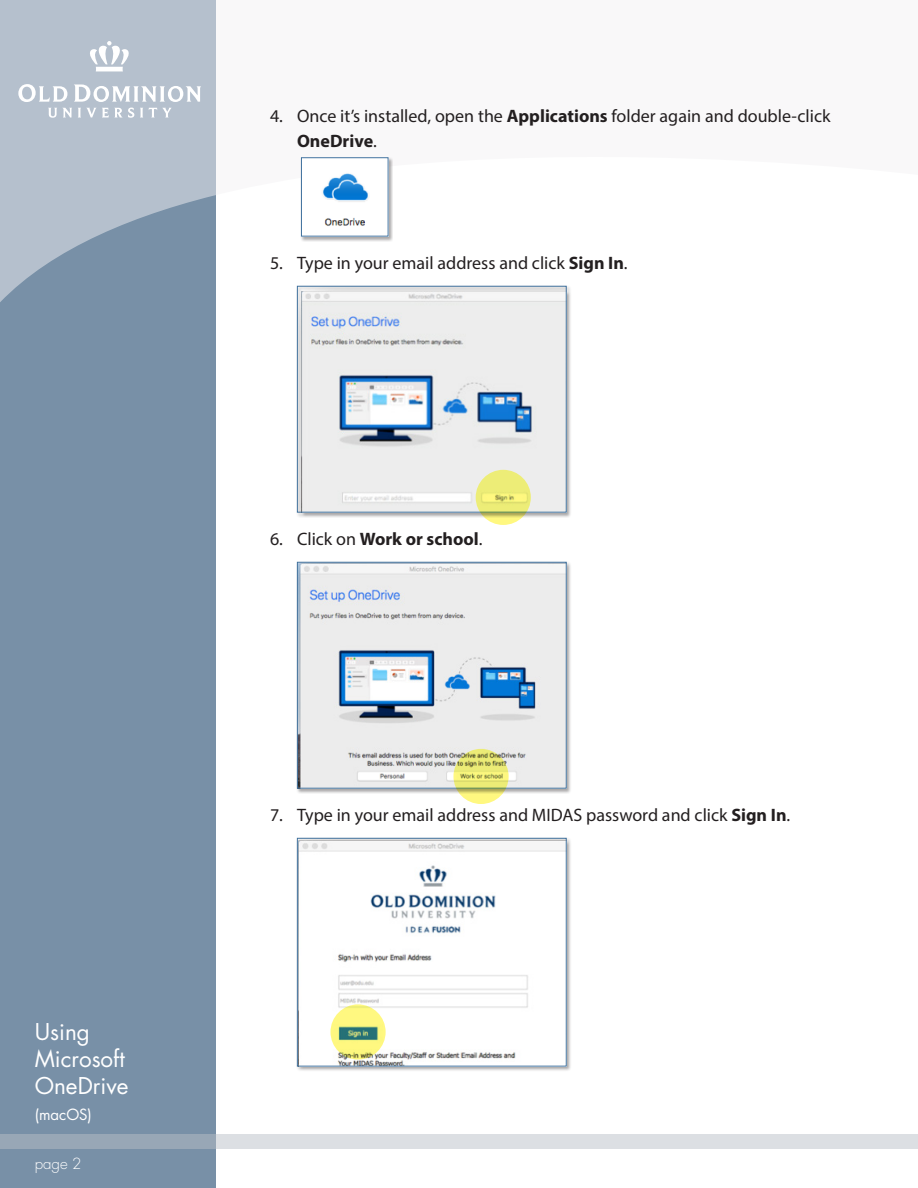
<style>
.page{position:relative;width:918px;height:1188px;background:#fff}
.page>*{position:absolute;margin:0;border:0;box-sizing:border-box;transform-origin:0 0}
.t1{font:22.5px/26.7px "Futura Std";color:#fff}
.body_copy{font:18px/25.5px "Myriad Pro";color:#231f20}
.body_copy-2{font:700 18px "Myriad Pro";color:#231f20}
.t2{font:15px "Futura Std";color:#fff}
.t3{font:300 15px "Futura Std";color:#fff}
.s1{font-weight:700}
.s2{font-weight:400}
</style>
<div class="page">
<div style="left:0;top:0;width:216px;height:1188px;background:#7890a7"></div>
<svg style="left:0;top:0;width:216px;height:302px;fill:#b5c0cd"></svg>
<svg style="left:0;top:1134px;width:918px;height:14px;background:#ccd1d8"></svg>
<svg style="left:88px;top:41px;width:42px;height:30px"></svg>
<svg style="left:18px;top:84px;width:49px;height:18px"></svg>
<svg style="left:74px;top:84px;width:127px;height:18px;background:#d1d8e0"></svg>
<svg style="left:48px;top:108px;width:24px;height:10px"></svg>
<svg style="left:78px;top:108px;width:56px;height:10px"></svg>
<svg style="left:140px;top:108px;width:3px;height:9px"></svg>
<svg style="left:149px;top:108px;width:23px;height:9px"></svg>
<div style="left:300px;top:157px;width:93px;height:85px;background:#231f20;opacity:.4"></div>
<img style="left:303px;top:159px;width:83px;height:76px">
<div style="left:301px;top:157px;width:87px;height:80px;border:1px solid #41729e"></div>
<div style="left:296px;top:285px;width:275px;height:233px;background:#231f20;opacity:.4"></div>
<img style="left:299px;top:288px;width:266px;height:223px">
<div style="left:297px;top:286px;width:270px;height:227px;border:1px solid #41729e"></div>
<div style="left:296px;top:561px;width:275px;height:233px;background:#231f20;opacity:.4"></div>
<img style="left:299px;top:564px;width:266px;height:223px">
<div style="left:297px;top:562px;width:270px;height:227px;border:1px solid #41729e"></div>
<div style="left:296px;top:837px;width:275px;height:234px;background:#231f20;opacity:.4"></div>
<img style="left:299px;top:840px;width:266px;height:224px">
<div style="left:297px;top:838px;width:270px;height:228px;border:1px solid #41729e"></div>
<svg style="left:476px;top:470px;width:55px;height:55px;background:#e7e676"></svg>
<svg style="left:453px;top:749px;width:56px;height:55px;background:#dad970"></svg>
<svg style="left:330px;top:1004px;width:56px;height:56px;background:#d1da7f"></svg>
<p class="t1" style="left:35px;top:1019px;width:95px">Using<br>Microsoft<br>OneDrive</p>
<p class="t2" style="left:35px;top:1105px;width:59px">(macOS)</p>
<p class="t3" style="left:35px;top:1155px;width:48px">page 2</p>
<p class="body_copy" style="left:297px;top:102px;width:535px;text-indent:-27px">4. Once it’s installed, open the <span class="s1">Applications</span> folder again and double-click<br><span class="s1">OneDrive</span>.</p>
<p class="body_copy" style="left:270px;top:250px;width:359px">5. Type in your email address and click <span class="s1">Sign In</span>.</p>
<p class="body_copy-2" style="left:270px;top:527px;width:214px"><span class="s2">6. Click on</span> Work or school<span class="s2">.</span></p>
<p class="body_copy" style="left:270px;top:802px;width:522px">7. Type in your email address and MIDAS password and click <span class="s1">Sign In</span>.</p>
</div>
